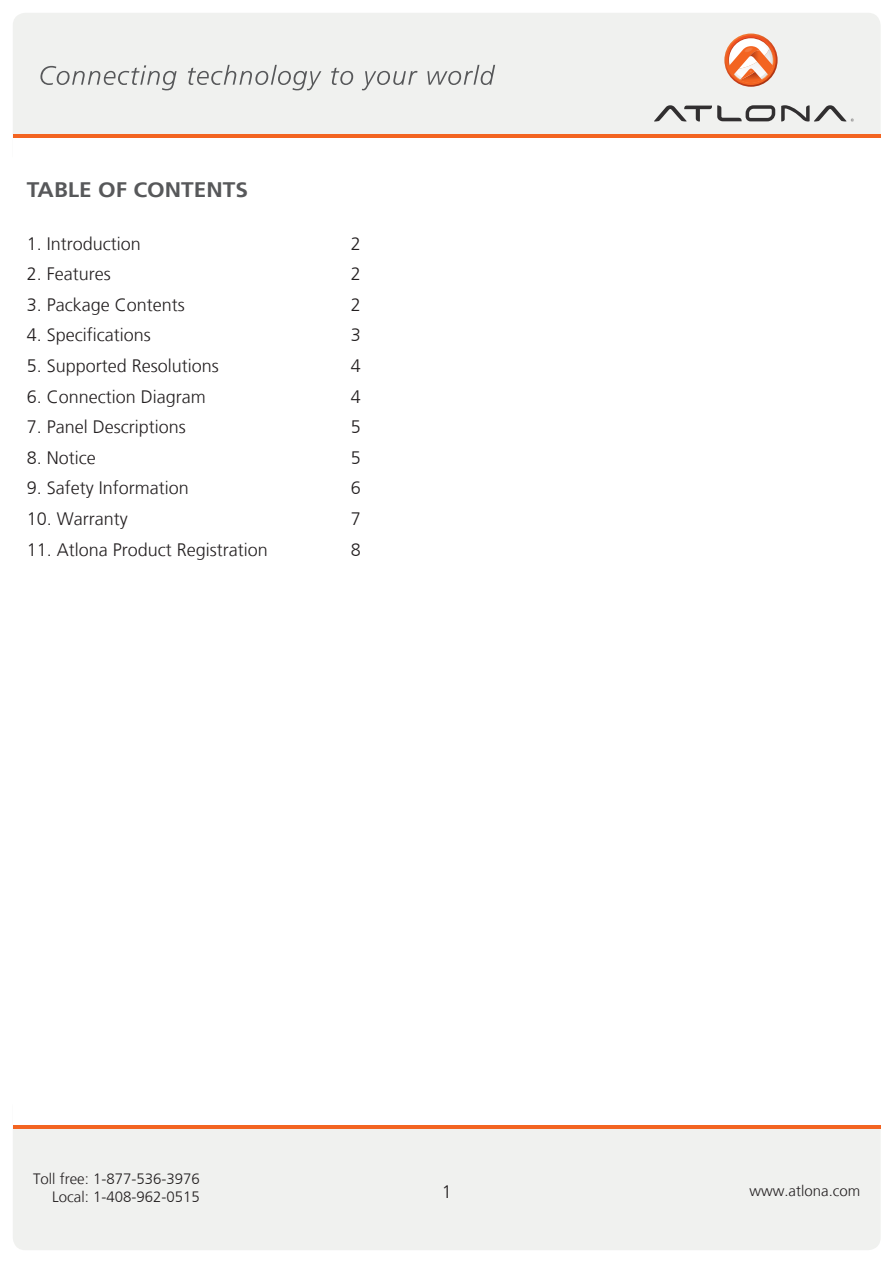
<style>
.page{position:relative;width:893px;height:1263px;background:#fff}
.page>*{position:absolute;margin:0;border:0;box-sizing:border-box;transform-origin:0 0}
.t1{font:700 21px "Frutiger LT";color:#57585a;scale:1.08 1}
.t2{font:300 18px "Frutiger LT";color:#231f20}
.t3{font:300 15px/18px "Frutiger LT";color:#231f20;text-align:right}
</style>
<div class="page">
<div style="left:13px;top:1094px;width:868px;height:156px;background:#f0f1ef;border-radius:13px"></div>
<div style="left:13px;top:1091px;width:868px;height:36px;background:#fff"></div>
<hr style="left:13px;top:1125px;width:868px;height:3px;background:#f36421">
<div style="left:13px;top:13px;width:868px;height:156px;background:#f0f1ef;border-radius:13px"></div>
<div style="left:13px;top:136px;width:868px;height:36px;background:#fff"></div>
<hr style="left:13px;top:134px;width:868px;height:4px;background:#f36421">
<svg style="left:654px;top:105px;width:121px;height:16px"></svg>
<svg style="left:781px;top:105px;width:73px;height:17px"></svg>
<svg style="left:724px;top:34px;width:54px;height:53px"></svg>
<svg style="left:726px;top:35px;width:50px;height:50px"></svg>
<svg style="left:728px;top:37px;width:46px;height:46px"></svg>
<svg style="left:40px;top:65px;width:137px;height:25px"></svg>
<svg style="left:188px;top:65px;width:133px;height:25px"></svg>
<svg style="left:331px;top:68px;width:22px;height:17px"></svg>
<svg style="left:362px;top:71px;width:55px;height:19px"></svg>
<svg style="left:427px;top:65px;width:68px;height:20px"></svg>
<p class="t1" style="left:27px;top:178px;width:206px">TABLE OF CONTENTS</p>
<p class="t2" style="left:27px;top:233px;width:116px">1. Introduction</p>
<p class="t2" style="left:351px;top:233px;width:12px">2</p>
<p class="t2" style="left:27px;top:264px;width:86px">2. Features</p>
<p class="t2" style="left:351px;top:264px;width:12px">2</p>
<p class="t2" style="left:27px;top:294px;width:160px">3. Package Contents</p>
<p class="t2" style="left:351px;top:294px;width:12px">2</p>
<p class="t2" style="left:27px;top:325px;width:126px">4. Specifications</p>
<p class="t2" style="left:351px;top:325px;width:12px">3</p>
<p class="t2" style="left:27px;top:355px;width:194px">5. Supported Resolutions</p>
<p class="t2" style="left:351px;top:355px;width:12px">4</p>
<p class="t2" style="left:27px;top:386px;width:181px">6. Connection Diagram</p>
<p class="t2" style="left:351px;top:386px;width:12px">4</p>
<p class="t2" style="left:27px;top:417px;width:161px">7. Panel Descriptions</p>
<p class="t2" style="left:351px;top:417px;width:12px">5</p>
<p class="t2" style="left:27px;top:447px;width:71px">8. Notice</p>
<p class="t2" style="left:351px;top:447px;width:12px">5</p>
<p class="t2" style="left:27px;top:478px;width:163px">9. Safety Information</p>
<p class="t2" style="left:351px;top:478px;width:12px">6</p>
<p class="t2" style="left:27px;top:508px;width:102px">10. Warranty</p>
<p class="t2" style="left:351px;top:508px;width:12px">7</p>
<p class="t2" style="left:27px;top:539px;width:243px">11. Atlona Product Registration</p>
<p class="t2" style="left:351px;top:539px;width:12px">8</p>
<p class="t3" style="left:33px;top:1170px;width:168px">Toll free: 1-877-536-3976<br>Local: 1-408-962-0515</p>
<p class="t2" style="left:442px;top:1181px;width:12px">1</p>
<p class="t3" style="left:749px;top:1181px;width:112px">www.atlona.com</p>
</div>
